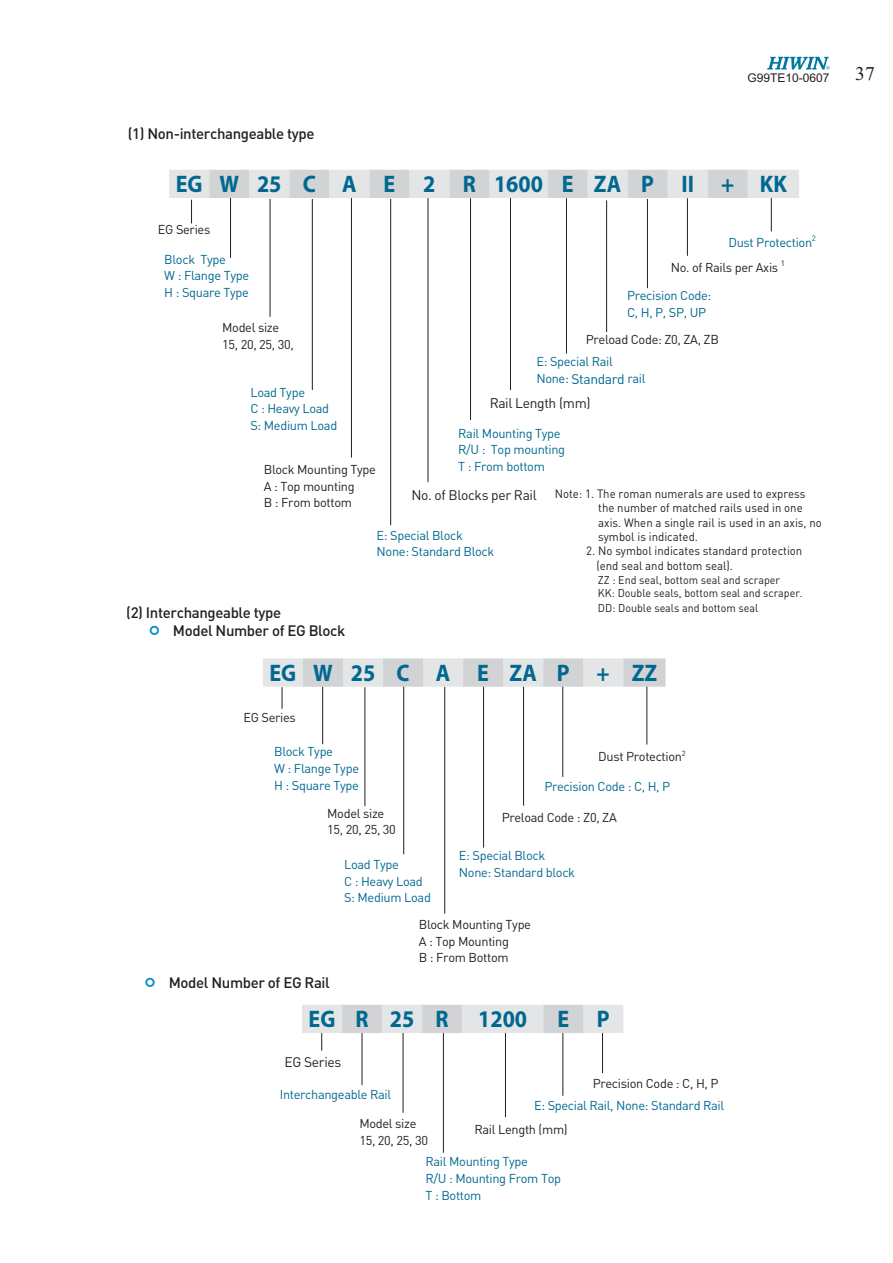
<style>
.page{position:relative;width:893px;height:1263px;background:#fff}
.page>*{position:absolute;margin:0;border:0;box-sizing:border-box;transform-origin:0 0}
.t1{font:700 24px "Myriad";color:#006890;scale:.92 1}
.t2{font:700 24px "Myriad";letter-spacing:.76em;color:#006890;scale:.92 1}
.t3{font:19.5px "Times New Roman";color:#231f20}
.t4{font:500 15px/18px "DIN";letter-spacing:-.025em;color:#231f20}
.t5{font:13.8px "DIN";letter-spacing:-.025em;color:#231f20}
.t6{font:12.75px/16.5px "DIN";letter-spacing:-.025em;color:#006890}
.t7{font:12.75px/16.5px "DIN";letter-spacing:-.025em;color:#231f20}
.t8{font:12px/14.4px "DIN";color:#231f20;scale:.95 1}
.t9{font:12px "Arial";color:#231f20}
.t10{font:11.25px/13.5px "DIN";color:#231f20;scale:.95 1}
.s1{font-size:13.8px}
</style>
<div class="page">
<hr style="left:270px;top:199px;width:1px;height:118px;background:#231f20">
<hr style="left:351px;top:198px;width:1px;height:260px;background:#231f20">
<hr style="left:428px;top:198px;width:1px;height:284px;background:#231f20">
<hr style="left:470px;top:198px;width:1px;height:222px;background:#231f20">
<hr style="left:510px;top:197px;width:1px;height:193px;background:#231f20">
<hr style="left:566px;top:198px;width:1px;height:156px;background:#231f20">
<hr style="left:606px;top:200px;width:1px;height:132px;background:#231f20">
<hr style="left:647px;top:199px;width:1px;height:89px;background:#231f20">
<hr style="left:230px;top:198px;width:1px;height:60px;background:#231f20">
<hr style="left:687px;top:198px;width:1px;height:58px;background:#231f20">
<hr style="left:771px;top:197px;width:1px;height:34px;background:#231f20">
<svg style="left:169px;top:170px;width:630px;height:53px"></svg>
<hr style="left:312px;top:199px;width:1px;height:191px;background:#231f20">
<svg style="left:390px;top:460px;width:2px;height:66px"></svg>
<hr style="left:390px;top:199px;width:1px;height:326px;background:#231f20">
<hr style="left:322px;top:686px;width:1px;height:58px;background:#231f20">
<hr style="left:403px;top:686px;width:1px;height:178px;background:#231f20">
<hr style="left:444px;top:686px;width:1px;height:228px;background:#231f20">
<hr style="left:483px;top:686px;width:1px;height:162px;background:#231f20">
<hr style="left:364px;top:687px;width:1px;height:119px;background:#231f20">
<hr style="left:523px;top:684px;width:1px;height:122px;background:#231f20">
<hr style="left:562px;top:682px;width:1px;height:95px;background:#231f20">
<hr style="left:646px;top:682px;width:1px;height:63px;background:#231f20">
<svg style="left:263px;top:658px;width:402px;height:51px"></svg>
<hr style="left:362px;top:1023px;width:1px;height:62px;background:#231f20">
<hr style="left:403px;top:1024px;width:1px;height:89px;background:#231f20">
<hr style="left:443px;top:1023px;width:1px;height:130px;background:#231f20">
<hr style="left:505px;top:1015px;width:1px;height:102px;background:#231f20">
<hr style="left:562px;top:1016px;width:1px;height:80px;background:#231f20">
<hr style="left:602px;top:1022px;width:1px;height:51px;background:#231f20">
<svg style="left:302px;top:1005px;width:321px;height:46px"></svg>
<svg style="left:767px;top:57px;width:62px;height:13px"></svg>
<p class="t4" style="left:128px;top:126px;width:188px">(1) Non-interchangeable type</p>
<p class="t9" style="left:747px;top:73px;width:84px">G99TE10-0607</p>
<h2 class="t3" style="left:855px;top:62px;width:21px">37</h2>
<h1 class="t1" style="left:176px;top:175px;width:666px">EGW25 C A E 2 R1600EZAP II + KK</h1>
<p class="t7" style="left:158px;top:223px;width:54px">EG Series</p>
<p class="t6" style="left:164px;top:252px;width:86px">Block Type<br>W : Flange Type<br>H : Square Type</p>
<p class="t7" style="left:222px;top:321px;width:73px">Model size<br>15, 20, 25, 30,</p>
<p class="t6" style="left:728px;top:235px;width:89px">Dust Protection<sup>2</sup></p>
<p class="t7" style="left:671px;top:260px;width:116px">No. of Rails per Axis <sup>1</sup></p>
<p class="t6" style="left:627px;top:289px;width:86px;line-height:17px">Precision Code:<br>C, H, P, SP, UP</p>
<p class="t7" style="left:586px;top:333px;width:135px">Preload Code: Z0, ZA, ZB</p>
<p class="t6" style="left:536px;top:355px;width:111px;line-height:17.1px">E: Special Rail<br>None: <span class="s1">Standard</span> rail</p>
<p class="t6" style="left:250px;top:385px;width:88px">Load Type<br>C : Heavy Load<br>S: Medium Load</p>
<p class="t7" style="left:264px;top:463px;width:114px">Block Mounting Type<br>A : Top mounting<br>B : From bottom</p>
<p class="t5" style="left:490px;top:399px;width:102px">Rail Length (mm)</p>
<p class="t6" style="left:458px;top:426px;width:108px">Rail Mounting Type<br>R/U : Top mounting<br>T : From bottom</p>
<p class="t8" style="left:598px;top:488px;width:237px;text-indent:-44px">Note: 1. The roman numerals are used to express the number of matched rails used in one axis. When a single rail is used in an axis, no symbol is indicated.</p>
<p class="t8" style="left:596px;top:545px;width:218px;text-indent:-10px">2. No symbol indicates standard protection (end seal and bottom seal).</p>
<p class="t10" style="left:598px;top:574px;width:217px">ZZ : End seal, bottom seal and scraper<br>KK: Double seals, bottom seal and scraper.</p>
<p class="t10" style="left:598px;top:602px;width:170px">DD: Double seals and bottom seal</p>
<p class="t5" style="left:411px;top:490px;width:127px">No. of Blocks per Rail</p>
<p class="t6" style="left:377px;top:528px;width:119px">E: Special Block<br>None: Standard Block</p>
<p class="t4" style="left:173px;top:605px;width:174px;text-indent:-47px">(2) Interchangeable type<br>Model Number of EG Block</p>
<h1 class="t2" style="left:269px;top:664px;width:423px">EGW25C A EZAP +ZZ</h1>
<p class="t7" style="left:243px;top:710px;width:54px">EG Series</p>
<p class="t6" style="left:274px;top:745px;width:86px">Block Type<br>W : Flange Type<br>H : Square Type</p>
<p class="t7" style="left:327px;top:807px;width:70px">Model size<br>15, 20, 25, 30</p>
<p class="t6" style="left:344px;top:858px;width:88px">Load Type<br>C : Heavy Load<br>S: Medium Load</p>
<p class="t7" style="left:598px;top:750px;width:89px">Dust Protection<sup>2</sup></p>
<p class="t6" style="left:544px;top:779px;width:127px">Precision Code : C, H, P</p>
<p class="t7" style="left:502px;top:811px;width:117px">Preload Code : Z0, ZA</p>
<p class="t6" style="left:459px;top:849px;width:118px">E: Special Block<br>None: Standard block</p>
<p class="t4" style="left:169px;top:975px;width:163px">Model Number of EG Rail</p>
<p class="t7" style="left:419px;top:918px;width:114px">Block Mounting Type<br>A : Top Mounting<br>B : From Bottom</p>
<h1 class="t1" style="left:309px;top:1010px;width:239px">EG R 25 R 1200</h1>
<h1 class="t1" style="left:557px;top:1010px;width:58px">E P</h1>
<p class="t5" style="left:284px;top:1057px;width:58px">EG Series</p>
<p class="t6" style="left:280px;top:1088px;width:113px">Interchangeable Rail</p>
<p class="t7" style="left:359px;top:1117px;width:70px">Model size<br>15, 20, 25, 30</p>
<p class="t7" style="left:593px;top:1077px;width:127px">Precision Code : C, H, P</p>
<p class="t6" style="left:534px;top:1099px;width:192px">E: Special Rail, None: Standard Rail</p>
<p class="t7" style="left:474px;top:1123px;width:95px">Rail Length (mm)</p>
<p class="t6" style="left:425px;top:1155px;width:137px">Rail Mounting Type<br>R/U : Mounting From Top<br>T : Bottom</p>
</div>
